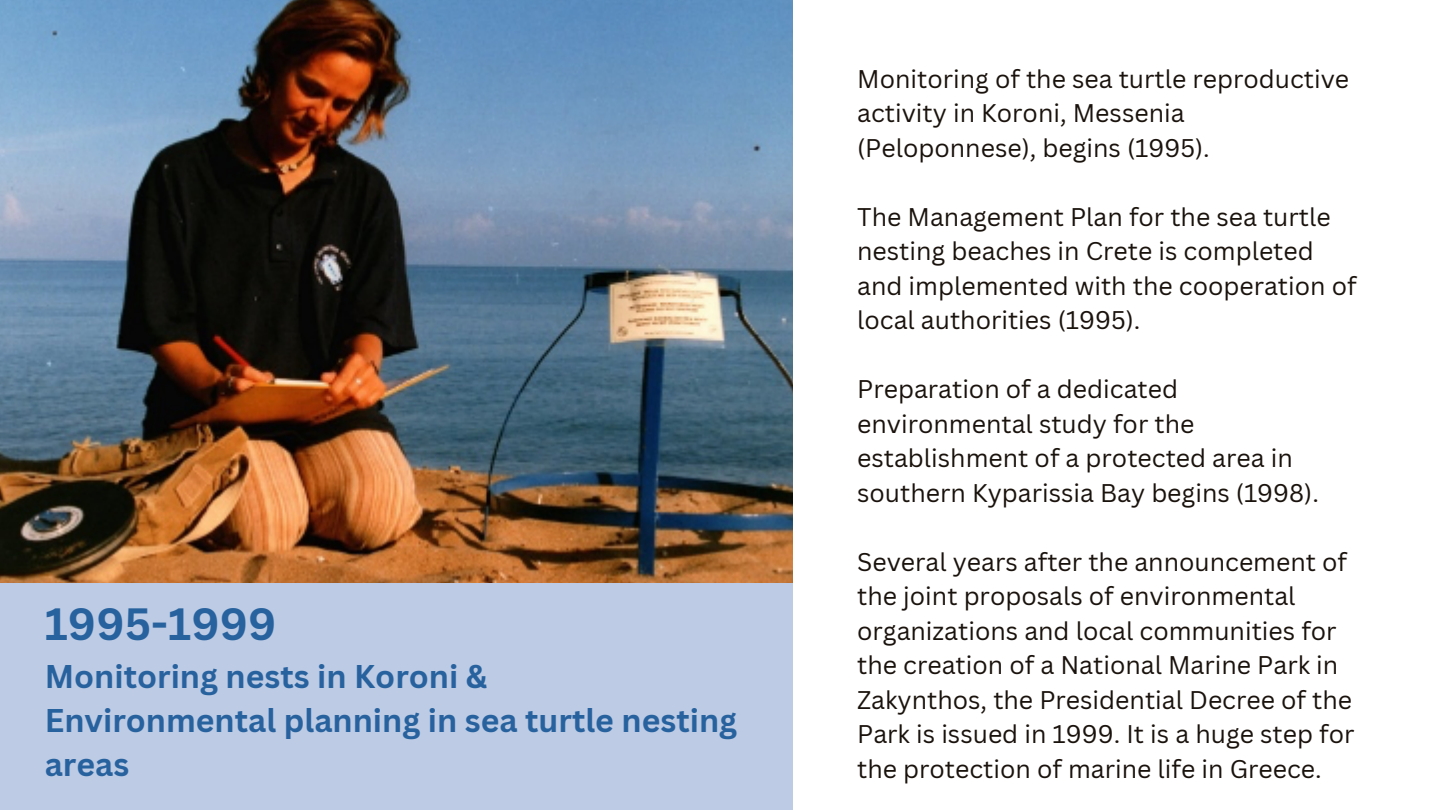
<style>
.page{position:relative;width:1440px;height:810px;background:#fff}
.page>*{position:absolute;margin:0;border:0;box-sizing:border-box;transform-origin:0 0}
.t1{font:700 44px "Canva Sans";color:#27629f}
.t2{font:700 32px/44.2px "Canva Sans";color:#27629f}
.t3{font:24.9px/34.5px "Canva Sans";color:#1a120c}
</style>
<div class="page">
<img style="left:0;top:0;width:793px;height:583px">
<div style="left:0;top:583px;width:793px;height:227px;background:#bdcbe4"></div>
<p class="t1" style="left:45px;top:593px;width:233px">1995-1999</p>
<p class="t2" style="left:45px;top:653px;width:444px">Monitoring nests in Koroni &amp;</p>
<p class="t2" style="left:45px;top:697px;width:694px">Environmental planning in sea turtle nesting areas</p>
<p class="t3" style="left:857px;top:61px;width:494px">Monitoring of the sea turtle reproductive activity in Koroni, Messenia (Peloponnese), begins (1995).</p>
<p class="t3" style="left:857px;top:199px;width:501px">The Management Plan for the sea turtle nesting beaches in Crete is completed and implemented with the cooperation of local authorities (1995).</p>
<p class="t3" style="left:857px;top:371px;width:463px">Preparation of a dedicated environmental study for the establishment of a protected area in southern Kyparissia Bay begins (1998).</p>
<p class="t3" style="left:857px;top:544px;width:499px">Several years after the announcement of the joint proposals of environmental organizations and local communities for the creation of a National Marine Park in Zakynthos, the Presidential Decree of the Park is issued in 1999. It is a huge step for the protection of marine life in Greece.</p>
</div>
